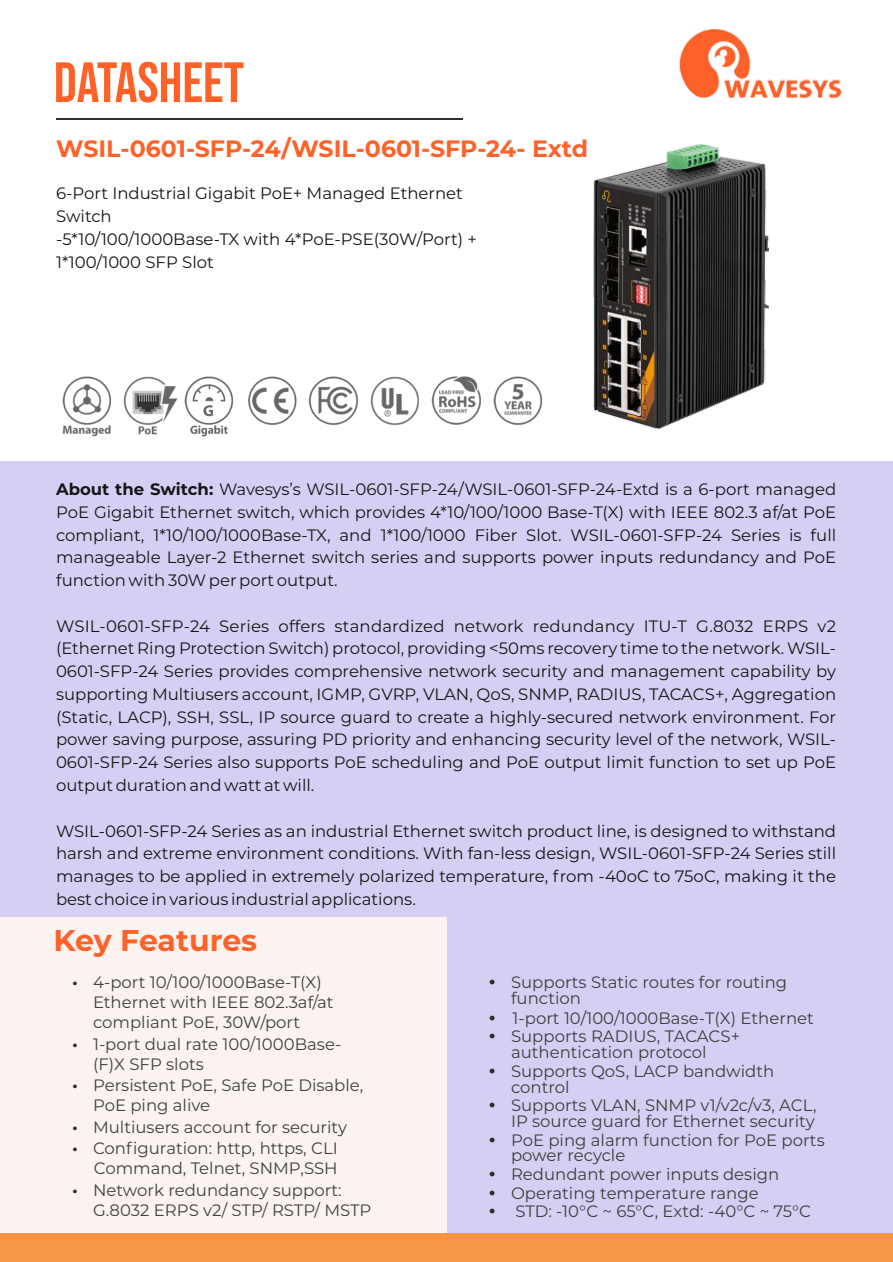
<style>
.page{position:relative;width:893px;height:1262px;background:#fff}
.page>*{position:absolute;margin:0;border:0;box-sizing:border-box;transform-origin:0 0}
.t1{font:56.7px "Bebas Neue";color:#fe6229}
.t2{font:700 30px "Montserrat";letter-spacing:-.01em;color:#fe6229}
.t3{font:700 23.7px "Montserrat";color:#fe6229}
.t4{font:16.5px/22.8px "Montserrat";color:#151616;text-align:justify}
.t5{font:16.5px/18.6px "Montserrat";color:#3e3e3e}
.t6{font:16.5px/20.7px "Montserrat";color:#404040}
.s1{font-weight:700}
</style>
<div class="page">
<div style="left:0;top:461px;width:892px;height:456px;background:#d5d0f3"></div>
<div style="left:0;top:917px;width:447px;height:337px;background:#faf3f0"></div>
<img style="left:62px;top:376px;width:481px;height:61px">
<img style="left:679px;top:30px;width:164px;height:69px">
<hr style="left:56px;top:118px;width:406px;height:2px;background:#303030">
<div style="left:447px;top:917px;width:446px;height:337px;background:#d5d0f3"></div>
<div style="left:0;top:1233px;width:892px;height:29px;background:#f79646"></div>
<img style="left:593px;top:144px;width:175px;height:284px">
<h1 class="t1" style="left:54px;top:51px;width:192px">DATASHEET</h1>
<h3 class="t3" style="left:56px;top:134px;width:533px">WSIL-0601-SFP-24/WSIL-0601-SFP-24- Extd</h3>
<p class="t4" style="left:56px;top:182px;width:422px;text-align:left">6-Port Industrial Gigabit PoE+ Managed Ethernet<br>Switch<br>-5*10/100/1000Base-TX with 4*PoE-PSE(30W/Port) +<br>1*100/1000 SFP Slot</p>
<p class="t4" style="left:56px;top:478px;width:781px"><span class="s1">About the Switch:</span> Wavesys’s WSIL-0601-SFP-24/WSIL-0601-SFP-24-Extd is a 6-port managed PoE Gigabit Ethernet switch, which provides 4*10/100/1000 Base-T(X) with IEEE 802.3 af/at PoE compliant, 1*10/100/1000Base-TX, and 1*100/1000 Fiber Slot. WSIL-0601-SFP-24 Series is full manageable Layer-2 Ethernet switch series and supports power inputs redundancy and PoE function with 30W per port output.</p>
<p class="t4" style="left:56px;top:614px;width:781px">WSIL-0601-SFP-24 Series offers standardized network redundancy ITU-T G.8032 ERPS v2 (Ethernet Ring Protection Switch) protocol, providing &lt;50ms recovery time to the network. WSIL-0601-SFP-24 Series provides comprehensive network security and management capability by supporting Multiusers account, IGMP, GVRP, VLAN, QoS, SNMP, RADIUS, TACACS+, Aggregation (Static, LACP), SSH, SSL, IP source guard to create a highly-secured network environment. For power saving purpose, assuring PD priority and enhancing security level of the network, WSIL-0601-SFP-24 Series also supports PoE scheduling and PoE output limit function to set up PoE output duration and watt at will.</p>
<p class="t4" style="left:56px;top:819px;width:781px">WSIL-0601-SFP-24 Series as an industrial Ethernet switch product line, is designed to withstand harsh and extreme environment conditions. With fan-less design, WSIL-0601-SFP-24 Series still manages to be applied in extremely polarized temperature, from -40oC to 75oC, making it the best choice in various industrial applications.</p>
<h2 class="t2" style="left:54px;top:921px;width:205px">Key Features</h2>
<p class="t6" style="left:93px;top:971px;width:280px">4-port 10/100/1000Base-T(X)<br>Ethernet with IEEE 802.3af/at compliant PoE, 30W/port<br>1-port dual rate 100/1000Base-(F)X SFP slots<br>Persistent PoE, Safe PoE Disable,<br>PoE ping alive<br>Multiusers account for security<br>Configuration: http, https, CLI<br>Command, Telnet, SNMP,SSH<br>Network redundancy support:<br>G.8032 ERPS v2/ STP/ RSTP/ MSTP</p>
<p class="t5" style="left:511px;top:974px;width:278px;line-height:15.8px">Supports Static routes for routing function</p>
<p class="t5" style="left:511px;top:1008px;width:304px">1-port 10/100/1000Base-T(X) Ethernet<br>Supports RADIUS, TACACS+</p>
<p class="t5" style="left:511px;top:1042px;width:265px">authentication protocol<br>Supports QoS, LACP bandwidth</p>
<p class="t5" style="left:511px;top:1077px;width:307px">control<br>Supports VLAN, SNMP v1/v2c/v3, ACL,</p>
<p class="t5" style="left:511px;top:1111px;width:315px">IP source guard for Ethernet security<br>PoE ping alarm function for PoE ports</p>
<p class="t5" style="left:511px;top:1146px;width:301px">power recycle<br>Redundant power inputs design<br>Operating temperature range<br>STD: -10°C ~ 65°C, Extd: -40°C ~ 75°C</p>
</div>
